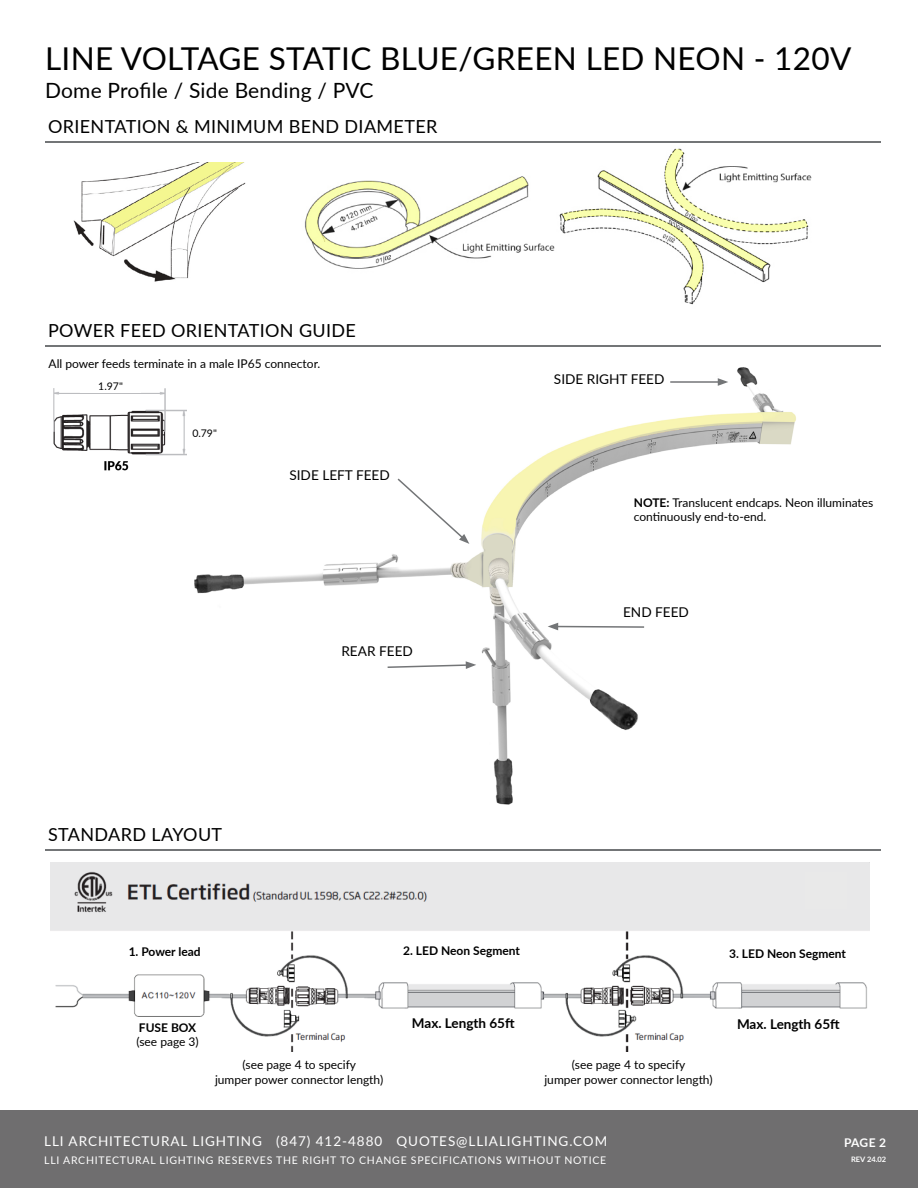
<style>
.page{position:relative;width:918px;height:1188px;background:#fff}
.page>*{position:absolute;margin:0;border:0;box-sizing:border-box;transform-origin:0 0}
.t1{font:31.5px "Lato";letter-spacing:.01em;color:#000}
.t2{font:21px "Lato";letter-spacing:.01em;color:#000}
.t3{font:18px "Lato";letter-spacing:.02em;color:#000}
.t4{font:13.5px "Lato";letter-spacing:.07em;color:#fff}
.t5{font:13.5px "Lato";color:#000}
.t6{font:700 13.5px "Lato";color:#000}
.t7{font:12px/14.4px "Lato";color:#000;text-align:center}
.t8{font:700 12px "Lato";color:#000}
.t9{font:700 12px "Lato";color:#fff}
.t10{font:10.5px "Lato";letter-spacing:.07em;color:#fff}
.t11{font:10.5px "Lato";color:#000}
.t12{font:700 7.5px "Lato";color:#fff}
.s1{font-weight:700}
</style>
<div class="page">
<div style="left:0;top:1110px;width:918px;height:78px;background:#6f6e6f"></div>
<hr style="left:45px;top:142px;width:836px;height:1px;background:#737577">
<img style="left:73px;top:162px;width:173px;height:120px">
<img style="left:304px;top:148px;width:508px;height:157px">
<hr style="left:45px;top:346px;width:836px;height:1px;background:#737577">
<img style="left:189px;top:367px;width:617px;height:483px">
<svg style="left:396px;top:477px;width:73px;height:67px"></svg>
<svg style="left:386px;top:661px;width:90px;height:8px"></svg>
<svg style="left:548px;top:623px;width:98px;height:7px"></svg>
<hr style="left:670px;top:381px;width:50px;height:2px;background:#737577">
<svg style="left:718px;top:378px;width:10px;height:8px"></svg>
<img style="left:53px;top:377px;width:154px;height:114px">
<img style="left:50px;top:863px;width:820px;height:189px">
<div style="left:123px;top:1019px;width:89px;height:30px;background:#fff"></div>
<div style="left:394px;top:1014px;width:138px;height:35px;background:#fff"></div>
<div style="left:713px;top:1015px;width:151px;height:34px;background:#fff"></div>
<div style="left:95px;top:940px;width:139px;height:23px;background:#fff"></div>
<div style="left:392px;top:936px;width:139px;height:28px;background:#fff"></div>
<div style="left:704px;top:939px;width:167px;height:28px;background:#fff"></div>
<div style="left:80px;top:378px;width:61px;height:15px;background:#fff"></div>
<div style="left:187px;top:399px;width:35px;height:69px;background:#fff"></div>
<hr style="left:45px;top:850px;width:836px;height:1px;background:#737577">
<h1 class="t1" style="left:45px;top:36px;width:808px">LINE VOLTAGE STATIC BLUE/GREEN LED NEON - 120V</h1>
<h2 class="t2" style="left:45px;top:76px;width:330px">Dome Profile / Side Bending / PVC</h2>
<h3 class="t3" style="left:48px;top:114px;width:391px">ORIENTATION &amp; MINIMUM BEND DIAMETER</h3>
<h3 class="t3" style="left:48px;top:317px;width:309px">POWER FEED ORIENTATION GUIDE</h3>
<p class="t7" style="left:49px;top:356px;width:273px">All power feeds terminate in a male IP65 connector.</p>
<p class="t11" style="left:98px;top:378px;width:26px">1.97"</p>
<p class="t11" style="left:192px;top:426px;width:26px">0.79"</p>
<p class="t5" style="left:289px;top:465px;width:102px">SIDE LEFT FEED</p>
<p class="t5" style="left:341px;top:642px;width:73px">REAR FEED</p>
<h3 class="t3" style="left:48px;top:821px;width:176px">STANDARD LAYOUT</h3>
<p class="t5" style="left:554px;top:369px;width:112px">SIDE RIGHT FEED</p>
<p class="t7" style="left:634px;top:496px;width:241px;line-height:13.5px;text-align:left"><span class="s1">NOTE:</span> Translucent endcaps. Neon illuminates continuously end-to-end.</p>
<p class="t5" style="left:623px;top:603px;width:67px">END FEED</p>
<p class="t8" style="left:129px;top:943px;width:74px">1. Power lead</p>
<p class="t8" style="left:403px;top:942px;width:118px">2. LED Neon Segment</p>
<p class="t8" style="left:729px;top:945px;width:118px">3. LED Neon Segment</p>
<p class="t8" style="left:139px;top:1018px;width:59px">FUSE BOX</p>
<p class="t7" style="left:136px;top:1034px;width:64px">(see page 3)</p>
<p class="t7" style="left:215px;top:1057px;width:170px">(see page 4 to specify<br>jumper power connector length)</p>
<p class="t6" style="left:412px;top:1014px;width:104px">Max. Length 65ft</p>
<p class="t6" style="left:737px;top:1015px;width:104px">Max. Length 65ft</p>
<p class="t7" style="left:544px;top:1057px;width:170px">(see page 4 to specify<br>jumper power connector length)</p>
<p class="t4" style="left:44px;top:1131px;width:565px">LLI ARCHITECTURAL LIGHTING (847) 412-4880 QUOTES@LLIALIGHTING.COM</p>
<p class="t10" style="left:44px;top:1153px;width:564px">LLI ARCHITECTURAL LIGHTING RESERVES THE RIGHT TO CHANGE SPECIFICATIONS WITHOUT NOTICE</p>
<p class="t9" style="left:844px;top:1134px;width:44px">PAGE 2</p>
<p class="t12" style="left:851px;top:1154px;width:37px">REV 24.02</p>
</div>
